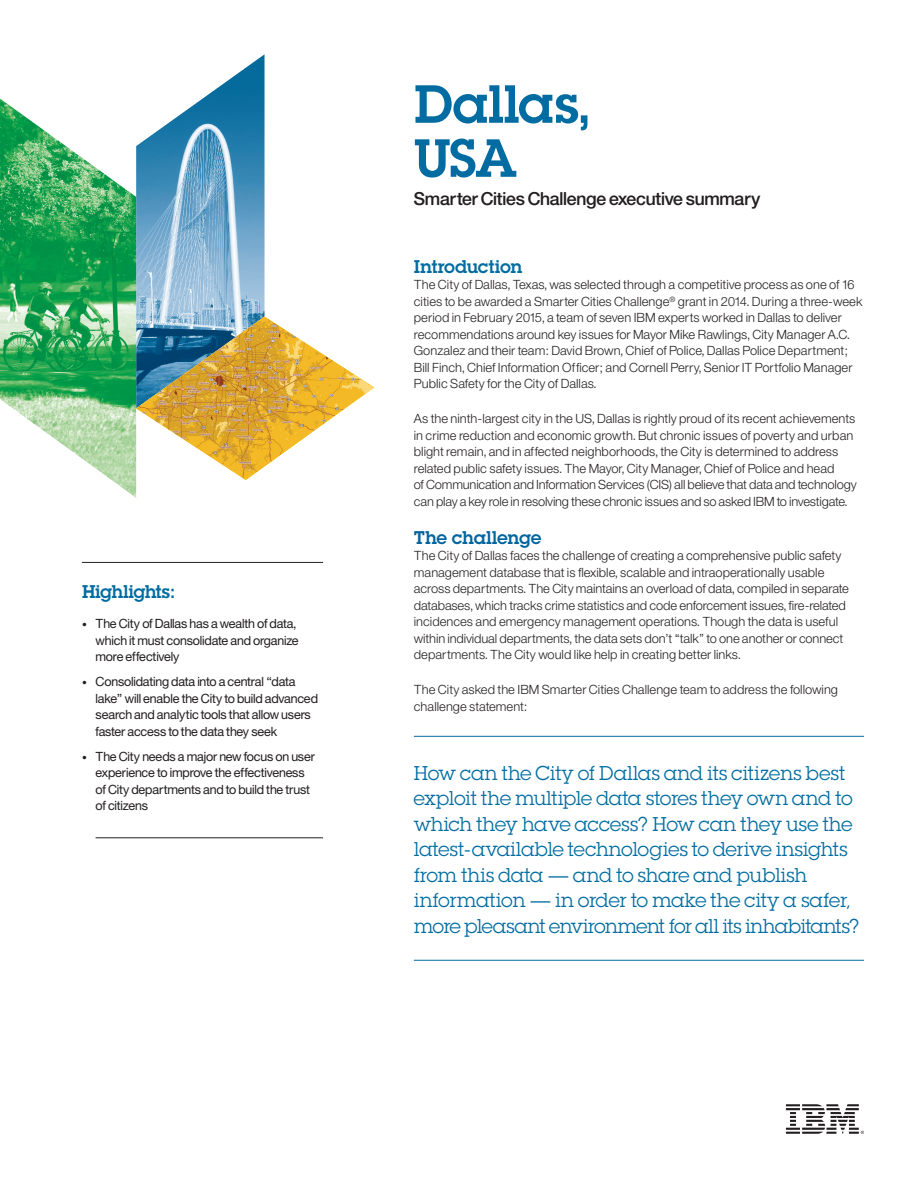
<style>
.page{position:relative;width:918px;height:1188px;background:#fff}
.page>*{position:absolute;margin:0;border:0;box-sizing:border-box;transform-origin:0 0}
.t1{font:52.5px/54px "Lubalin Demifor IBM";letter-spacing:-.015em;color:#006ca1}
.t2{font:19.5px/25.5px "Lubalin Bookfor IBM";letter-spacing:-.005em;color:#006ca1}
.t3{font:18px "Helv Neue Mediumfor IBM";letter-spacing:-.015em;color:#231f20}
.t4{font:18px "Lubalin Demifor IBM";letter-spacing:-.015em;color:#006ca1}
.t5{font:18px "Lubalin Demifor IBM";color:#00649e}
.t6{font:12.75px/16.5px "Helv Neue Lightfor IBM";color:#231f20}
.t7{font:12.75px/16.5px "Helv Neue Romanfor IBM";letter-spacing:-.015em;color:#231f20}
.s1{font-size:9.75px}
</style>
<div class="page">
<svg style="left:786px;top:1104px;width:78px;height:30px"></svg>
<img style="left:136px;top:54px;width:129px;height:263px">
<img style="left:0;top:98px;width:136px;height:400px">
<img style="left:136px;top:317px;width:238px;height:163px">
<hr style="left:414px;top:736px;width:450px;height:1px;background:#006ca1">
<hr style="left:414px;top:960px;width:450px;height:1px;background:#006ca1">
<hr style="left:82px;top:562px;width:241px;height:1px;background:#231f20">
<hr style="left:96px;top:837px;width:227px;height:1px;background:#231f20">
<h3 class="t4" style="left:82px;top:580px;width:95px">Highlights:</h3>
<p class="t7" style="left:96px;top:615px;width:205px;text-indent:-14px"><span class="s1">•</span> The City of Dallas has a wealth of data, which it must consolidate and organize more effectively</p>
<p class="t7" style="left:96px;top:673px;width:224px;text-indent:-14px"><span class="s1">•</span> Consolidating data into a central “data lake” will enable the City to build advanced search and analytic tools that allow users faster access to the data they seek</p>
<p class="t7" style="left:96px;top:748px;width:221px;text-indent:-14px"><span class="s1">•</span> The City needs a major new focus on user experience to improve the effectiveness of City departments and to build the trust of citizens</p>
<h1 class="t1" style="left:414px;top:76px;width:180px">Dallas,<br>USA</h1>
<h3 class="t3" style="left:414px;top:187px;width:348px">Smarter Cities Challenge executive summary</h3>
<h3 class="t4" style="left:414px;top:255px;width:110px">Introduction</h3>
<p class="t6" style="left:414px;top:276px;width:450px">The City of Dallas, Texas, was selected through a competitive process as one of 16 cities to be awarded a Smarter Cities Challenge<sup>®</sup> grant in 2014. During a three-week period in February 2015, a team of seven IBM experts worked in Dallas to deliver recommendations around key issues for Mayor Mike Rawlings, City Manager A.C.<br>Gonzalez and their team: David Brown, Chief of Police, Dallas Police Department; Bill Finch, Chief Information Officer; and Cornell Perry, Senior IT Portfolio Manager Public Safety for the City of Dallas.</p>
<p class="t6" style="left:414px;top:410px;width:444px">As the ninth-largest city in the US, Dallas is rightly proud of its recent achievements in crime reduction and economic growth. But chronic issues of poverty and urban blight remain, and in affected neighborhoods, the City is determined to address related public safety issues. The Mayor, City Manager, Chief of Police and head<br>of Communication and Information Services (CIS) all believe that data and technology can play a key role in resolving these chronic issues and so asked IBM to investigate.</p>
<h3 class="t5" style="left:414px;top:525px;width:129px">The challenge</h3>
<p class="t6" style="left:414px;top:547px;width:437px">The City of Dallas faces the challenge of creating a comprehensive public safety management database that is flexible, scalable and intraoperationally usable across departments. The City maintains an overload of data, compiled in separate databases, which tracks crime statistics and code enforcement issues, fire-related incidences and emergency management operations. Though the data is useful within individual departments, the data sets don’t “talk” to one another or connect departments. The City would like help in creating better links.</p>
<p class="t6" style="left:414px;top:681px;width:426px">The City asked the IBM Smarter Cities Challenge team to address the following challenge statement:</p>
<p class="t2" style="left:414px;top:760px;width:447px">How can the City of Dallas and its citizens best exploit the multiple data stores they own and to which they have access? How can they use the latest-available technologies to derive insights from this data — and to share and publish information — in order to make the city a safer, more pleasant environment for all its inhabitants?</p>
</div>
